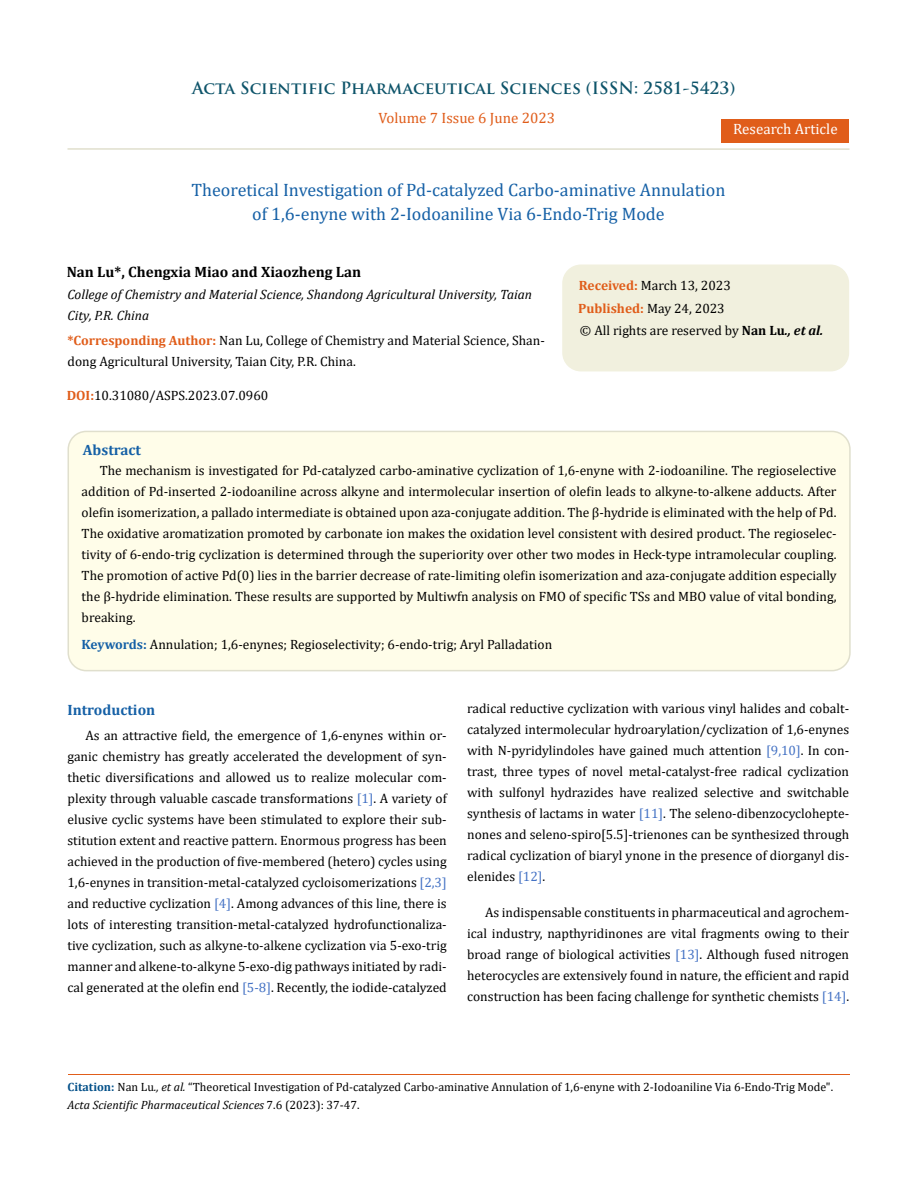
<style>
.page{position:relative;width:917px;height:1188px;background:#fff}
.page>*{position:absolute;margin:0;border:0;box-sizing:border-box;transform-origin:0 0}
.t1{font:18px/24px "Cambria";color:#1560a6;text-align:center}
.t2{font:700 16.5px "Trajan Pro";color:#0e546a}
.t3{font:700 15px "Cambria";color:#000}
.t4{font:15px "Cambria";color:#e05d1a}
.t5{font:700 15px "Cambria";color:#1560a6}
.t6{font:15px "Cambria";color:#fff}
.t7{font:13.5px/21px "Cambria";color:#000;text-align:justify}
.t8{font:italic 13.5px/21px "Cambria";color:#000}
.t9{font:12px/18px "Cambria";color:#000}
.s1{font-weight:700;color:#e05d1a}
.s2{font-weight:700}
.s3{font-weight:700;font-style:italic}
.s4{font-weight:700;color:#1560a6}
.s5{color:#4472c4}
.s6{font-weight:700;color:#035089}
.s7{font-style:italic}
</style>
<div class="page">
<div style="left:721px;top:119px;width:128px;height:23px;background:#e05d1a"></div>
<div style="left:563px;top:265px;width:285px;height:106px;background:#f1f0de;border-radius:18px"></div>
<div style="left:562px;top:265px;width:287px;height:106px;border:2px solid #f1f0de;border-radius:18px"></div>
<div style="left:68px;top:431px;width:781px;height:240px;background:#fffde9;border-radius:18px"></div>
<div style="left:67px;top:431px;width:783px;height:240px;border:2px solid #e0dfcd;border-radius:18px"></div>
<hr style="left:68px;top:1075px;width:781px;height:1px;background:#e05d1a">
<hr style="left:67px;top:148px;width:782px;height:2px;background:#e0dfcd">
<p class="t2" style="left:192px;top:77px;width:545px">Acta Scientific Pharmaceutical Sciences (ISSN: 2581-5423)</p>
<p class="t4" style="left:378px;top:109px;width:178px">Volume 7 Issue 6 June 2023</p>
<p class="t6" style="left:733px;top:120px;width:106px">Research Article</p>
<h1 class="t1" style="left:191px;top:178px;width:535px">Theoretical Investigation of Pd-catalyzed Carbo-aminative Annulation of 1,6-enyne with 2-Iodoaniline Via 6-Endo-Trig Mode</h1>
<p class="t3" style="left:67px;top:261px;width:296px">Nan Lu*, Chengxia Miao and Xiaozheng Lan</p>
<p class="t8" style="left:67px;top:284px;width:466px">College of Chemistry and Material Science, Shandong Agricultural University, Taian<br>City, P.R. China</p>
<p class="t7" style="left:67px;top:330px;width:479px"><span class="s1">*Corresponding Author:</span> Nan Lu, College of Chemistry and Material Science, Shan&shy;dong Agricultural University, Taian City, P.R. China.</p>
<p class="t7" style="left:67px;top:385px;width:203px"><span class="s1">DOI:</span>10.31080/ASPS.2023.07.0960</p>
<p class="t7" style="left:578px;top:274px;width:154px;line-height:23px"><span class="s1">Received:</span> March 13, 2023<br><span class="s1">Published:</span> May 24, 2023</p>
<p class="t7" style="left:580px;top:319px;width:245px">© All rights are reserved by <span class="s2">Nan Lu</span><span class="s3">., et al.</span></p>
<p class="t5" style="left:83px;top:439px;width:60px">Abstract</p>
<p class="t7" style="left:82px;top:459px;width:756px;text-indent:18px">The mechanism is investigated for Pd-catalyzed carbo-aminative cyclization of 1,6-enyne with 2-iodoaniline. The regioselective addition of Pd-inserted 2-iodoaniline across alkyne and intermolecular insertion of olefin leads to alkyne-to-alkene adducts. After olefin isomerization, a pallado intermediate is obtained upon aza-conjugate addition. The β-hydride is eliminated with the help of Pd.<br>The oxidative aromatization promoted by carbonate ion makes the oxidation level consistent with desired product. The regioselec&shy;tivity of 6-endo-trig cyclization is determined through the superiority over other two modes in Heck-type intramolecular coupling.<br>The promotion of active Pd(0) lies in the barrier decrease of rate-limiting olefin isomerization and aza-conjugate addition especially the β-hydride elimination. These results are supported by Multiwfn analysis on FMO of specific TSs and MBO value of vital bonding, breaking.</p>
<p class="t7" style="left:82px;top:633px;width:472px"><span class="s4">Keywords:</span> Annulation; 1,6-enynes; Regioselectivity; 6-endo-trig; Aryl Palladation</p>
<p class="t5" style="left:67px;top:699px;width:89px">Introduction</p>
<p class="t7" style="left:67px;top:725px;width:381px;text-indent:18px">As an attractive field, the emergence of 1,6-enynes within or&shy;ganic chemistry has greatly accelerated the development of syn&shy;thetic diversifications and allowed us to realize molecular com&shy;plexity through valuable cascade transformations <span class="s5">[1]</span>. A variety of elusive cyclic systems have been stimulated to explore their sub&shy;stitution extent and reactive pattern. Enormous progress has been achieved in the production of five-membered (hetero) cycles using 1,6-enynes in transition-metal-catalyzed cycloisomerizations <span class="s5">[2,3] </span>and reductive cyclization <span class="s5">[4]</span>. Among advances of this line, there is lots of interesting transition-metal-catalyzed hydrofunctionaliza&shy;tive cyclization, such as alkyne-to-alkene cyclization via 5-exo-trig manner and alkene-to-alkyne 5-exo-dig pathways initiated by radi&shy;cal generated at the olefin end <span class="s5">[5-8]</span>. Recently, the iodide-catalyzed</p>
<p class="t7" style="left:467px;top:697px;width:383px">radical reductive cyclization with various vinyl halides and cobalt&shy;catalyzed intermolecular hydroarylation/cyclization of 1,6-enynes with N-pyridylindoles have gained much attention <span class="s5">[9,10]</span>. In con&shy;trast, three types of novel metal-catalyst-free radical cyclization with sulfonyl hydrazides have realized selective and switchable synthesis of lactams in water <span class="s5">[11]</span>. The seleno-dibenzocyclohepte&shy;nones and seleno-spiro[5.5]-trienones can be synthesized through radical cyclization of biaryl ynone in the presence of diorganyl dis&shy;elenides <span class="s5">[12]</span>.</p>
<p class="t7" style="left:467px;top:901px;width:383px;text-indent:18px">As indispensable constituents in pharmaceutical and agrochem&shy;ical industry, napthyridinones are vital fragments owing to their broad range of biological activities <span class="s5">[13]</span>. Although fused nitrogen heterocycles are extensively found in nature, the efficient and rapid construction has been facing challenge for synthetic chemists <span class="s5">[14]</span>.</p>
<p class="t9" style="left:68px;top:1078px;width:767px"><span class="s6">Citation:</span> Nan Lu<span class="s7">., et al.</span> “Theoretical Investigation of Pd-catalyzed Carbo-aminative Annulation of 1,6-enyne with 2-Iodoaniline Via 6-Endo-Trig Mode".<br><span class="s7">Acta Scientific Pharmaceutical Sciences</span> 7.6 (2023): 37-47.</p>
</div>
